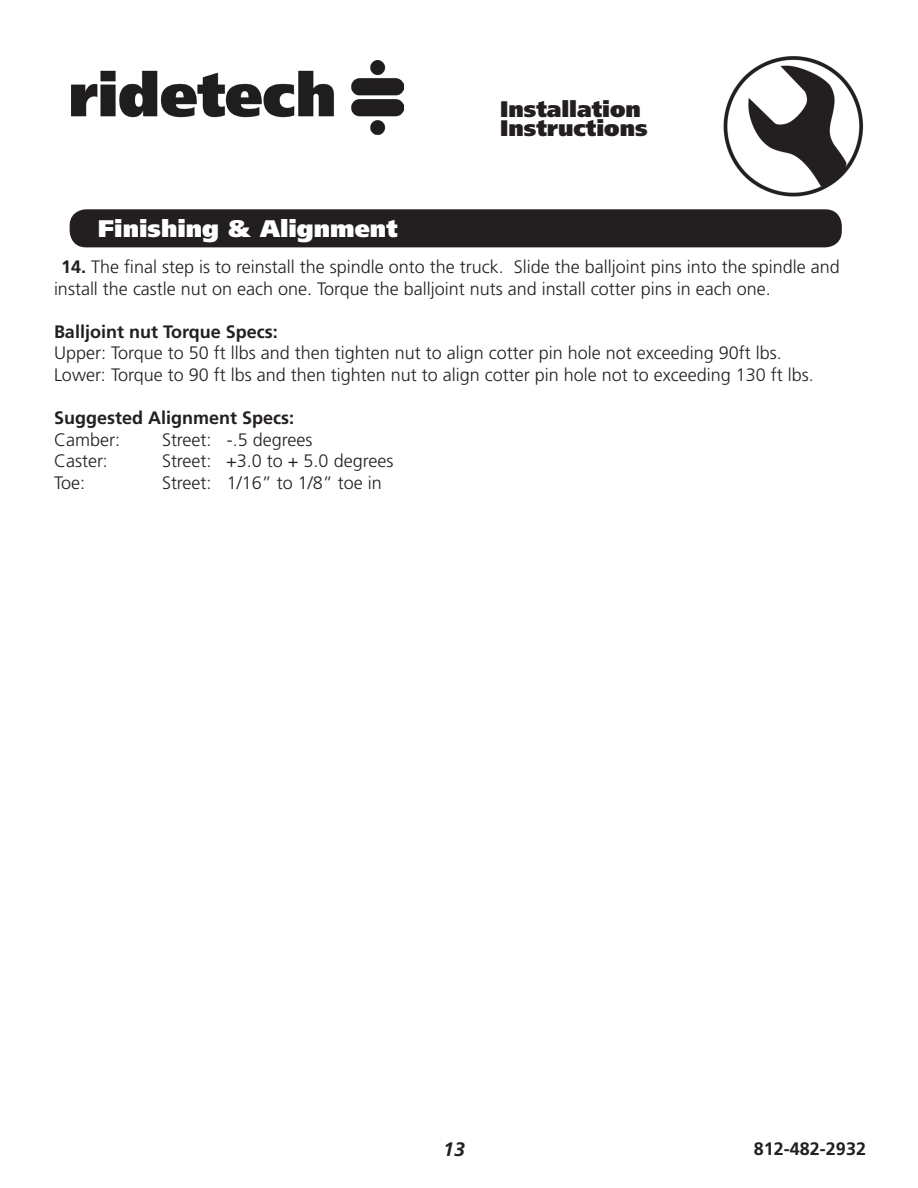
<style>
.page{position:relative;width:918px;height:1188px;background:#fff}
.page>*{position:absolute;margin:0;border:0;box-sizing:border-box;transform-origin:0 0}
.t1{font:900 24px "Frutiger";color:#fff}
.t2{font:900 22.5px/19.5px "Frutiger";color:#231f20}
.t3{font:italic 700 19.5px "Frutiger";color:#231f20}
.t4{font:300 18px/21.6px "Frutiger";color:#231f20}
.t5{font:700 18px "Frutiger";color:#231f20}
.s1{font-weight:700;color:#fff}
.s2{font-weight:700}
</style>
<div class="page">
<img style="left:723px;top:56px;width:140px;height:141px">
<img style="left:72px;top:61px;width:331px;height:75px">
<div style="left:70px;top:209px;width:772px;height:38px;background:#231f20;border-radius:17px"></div>
<p class="t2" style="left:500px;top:101px;width:149px">Installation<br>Instructions</p>
<h1 class="t1" style="left:98px;top:219px;width:301px">Finishing &amp; Alignment</h1>
<p class="t4" style="left:54px;top:257px;width:787px"><span class="s1">!</span><span class="s2">14.</span> The final step is to reinstall the spindle onto the truck. Slide the balljoint pins into the spindle and install the castle nut on each one. Torque the balljoint nuts and install cotter pins in each one.</p>
<p class="t5" style="left:54px;top:324px;width:225px">Balljoint nut Torque Specs:</p>
<p class="t4" style="left:54px;top:344px;width:761px">Upper: Torque to 50 ft llbs and then tighten nut to align cotter pin hole not exceeding 90ft lbs.<br>Lower: Torque to 90 ft lbs and then tighten nut to align cotter pin hole not to exceeding 130 ft lbs.</p>
<p class="t5" style="left:54px;top:411px;width:242px">Suggested Alignment Specs:</p>
<p class="t4" style="left:54px;top:430px;width:68px">Camber:</p>
<p class="t4" style="left:162px;top:430px;width:152px">Street: -.5 degrees</p>
<p class="t4" style="left:54px;top:452px;width:56px">Caster:</p>
<p class="t4" style="left:162px;top:452px;width:233px">Street: +3.0 to + 5.0 degrees</p>
<p class="t4" style="left:54px;top:473px;width:33px">Toe:</p>
<p class="t4" style="left:162px;top:473px;width:221px">Street: 1/16” to 1/8” toe in</p>
<p class="t3" style="left:443px;top:1142px;width:23px">13</p>
<p class="t5" style="left:754px;top:1142px;width:114px">812-482-2932</p>
</div>
